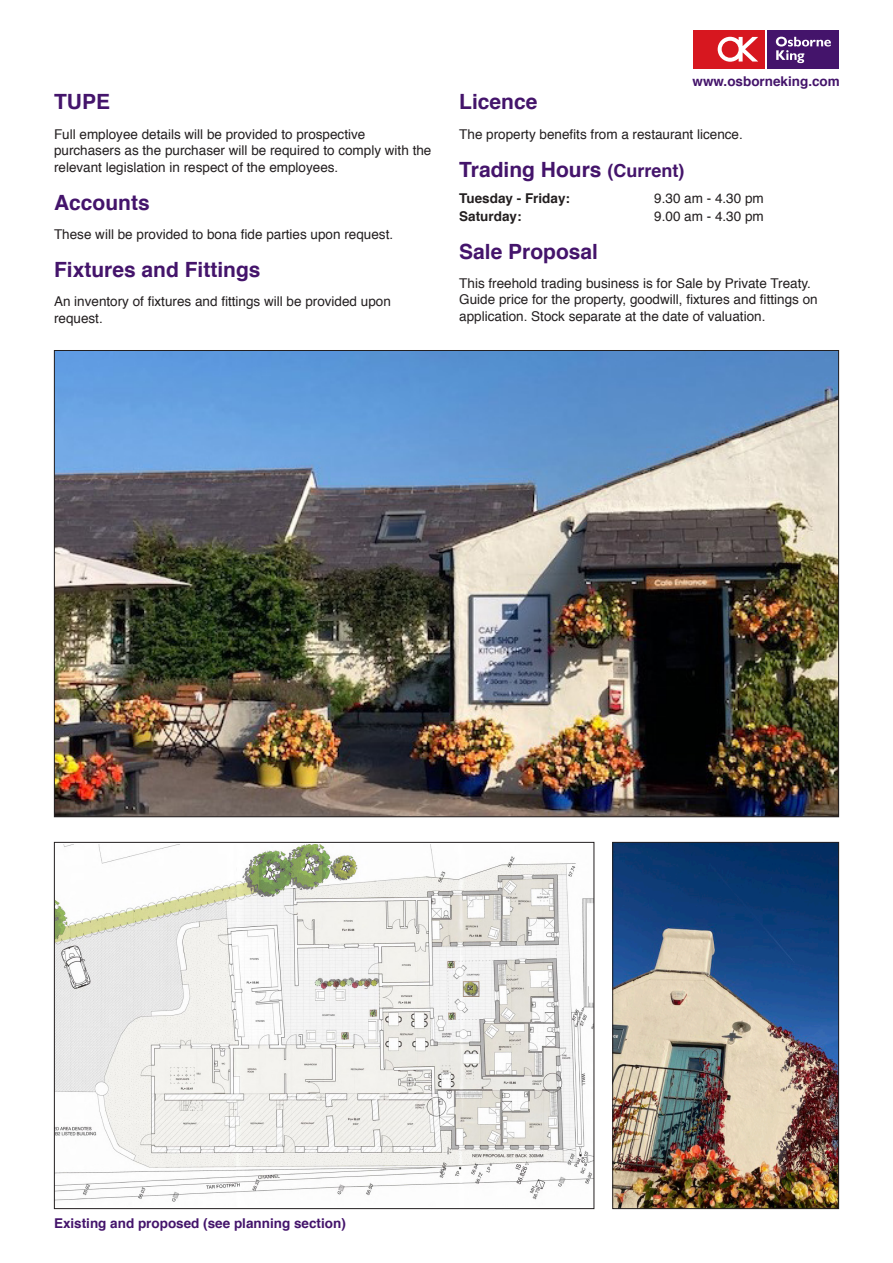
<style>
.page{position:relative;width:893px;height:1263px;background:#fff}
.page>*{position:absolute;margin:0;border:0;box-sizing:border-box;transform-origin:0 0}
.H3_-_No_Span{font:700 21px "Helvetica";color:#44146b}
.Body_Text_-_No_Span{font:13.5px/16.5px "Helvetica";color:#231f20}
.t1{font:700 13.5px "Helvetica";color:#44146b}
.Bold_to_Regular_no_span{font:13.5px "Helvetica";color:#231f20}
.Bold_to_Regular_no_span-2{font:700 13.5px "Helvetica";color:#231f20}
.s1{font-size:18px}
</style>
<div class="page">
<div style="left:690px;top:27px;width:152px;height:44px;background:linear-gradient(to right,#fff,#fff)"></div>
<div style="left:767px;top:30px;width:72px;height:38px;background:#44146b"></div>
<svg style="left:776px;top:37px;width:55px;height:26px"></svg>
<div style="left:693px;top:30px;width:72px;height:38px;background:#d7171f"></div>
<svg style="left:718px;top:37px;width:40px;height:25px"></svg>
<img style="left:56px;top:844px;width:536px;height:358px">
<img style="left:56px;top:352px;width:781px;height:463px">
<img style="left:614px;top:844px;width:223px;height:363px">
<div style="left:612px;top:842px;width:227px;height:367px;border:1px solid #231f20"></div>
<p class="H3_-_No_Span" style="left:54px;top:85px;width:58px">TUPE</p>
<p class="Body_Text_-_No_Span" style="left:54px;top:126px;width:379px">Full employee details will be provided to prospective purchasers as the purchaser will be required to comply with the relevant legislation in respect of the employees.</p>
<p class="H3_-_No_Span" style="left:54px;top:185px;width:97px">Accounts</p>
<p class="Body_Text_-_No_Span" style="left:54px;top:226px;width:341px">These will be provided to bona fide parties upon request.</p>
<p class="H3_-_No_Span" style="left:54px;top:252px;width:208px">Fixtures and Fittings</p>
<p class="Body_Text_-_No_Span" style="left:54px;top:293px;width:338px">An inventory of fixtures and fittings will be provided upon request.</p>
<p class="t1" style="left:693px;top:70px;width:149px">www.osborneking.com</p>
<p class="H3_-_No_Span" style="left:459px;top:85px;width:80px">Licence</p>
<p class="Body_Text_-_No_Span" style="left:459px;top:126px;width:285px">The property benefits from a restaurant licence.</p>
<p class="H3_-_No_Span" style="left:459px;top:152px;width:227px">Trading Hours <span class="s1">(Current)</span></p>
<p class="Bold_to_Regular_no_span-2" style="left:459px;top:187px;width:112px">Tuesday - Friday:</p>
<p class="Bold_to_Regular_no_span" style="left:654px;top:188px;width:111px">9.30 am - 4.30 pm</p>
<p class="Bold_to_Regular_no_span-2" style="left:459px;top:205px;width:64px">Saturday:</p>
<p class="Bold_to_Regular_no_span" style="left:654px;top:205px;width:111px">9.00 am - 4.30 pm</p>
<p class="H3_-_No_Span" style="left:459px;top:234px;width:140px">Sale Proposal</p>
<p class="Body_Text_-_No_Span" style="left:459px;top:275px;width:360px">This freehold trading business is for Sale by Private Treaty.<br>Guide price for the property, goodwill, fixtures and fittings on application. Stock separate at the date of valuation.</p>
<h3 class="t1" style="left:54px;top:1212px;width:293px">Existing and proposed (see planning section)</h3>
</div>
